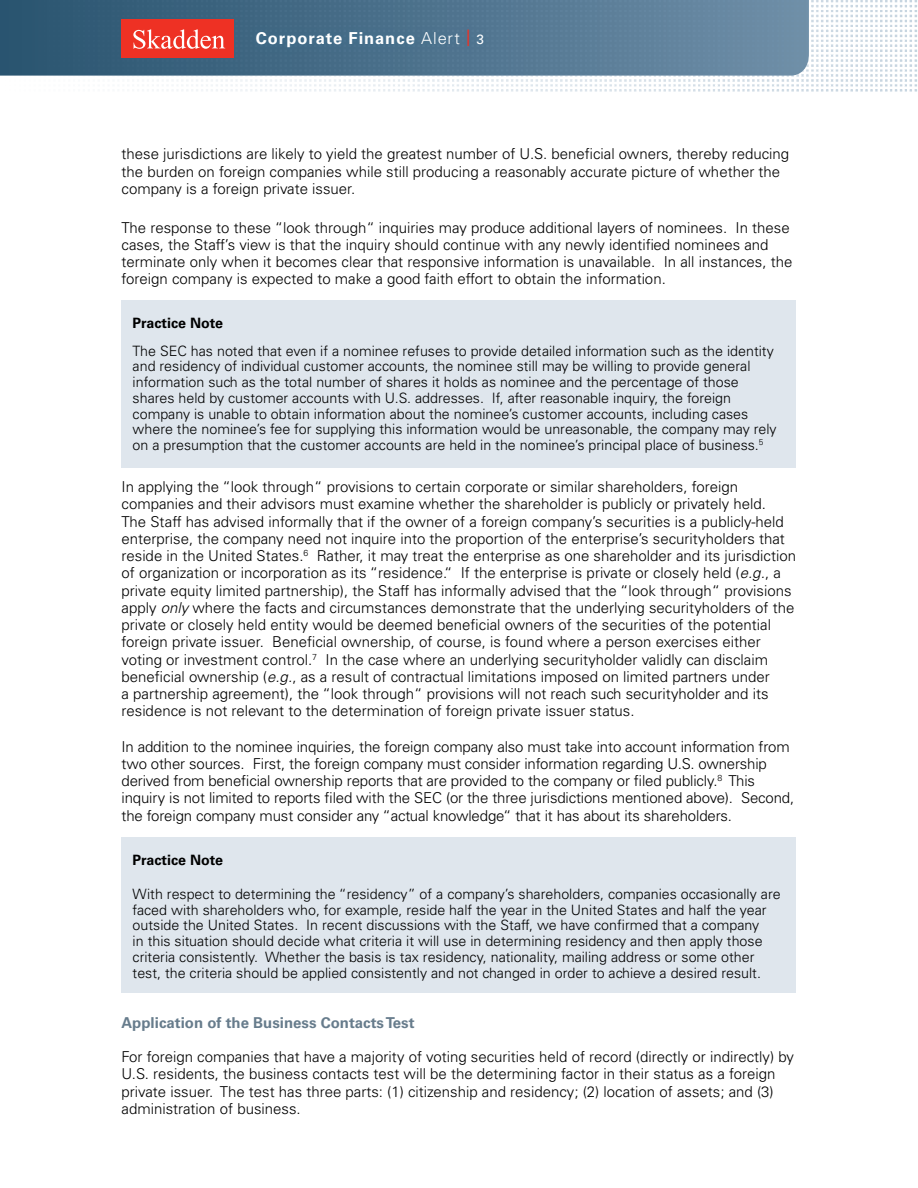
<style>
.page{position:relative;width:918px;height:1188px;background:#fff}
.page>*{position:absolute;margin:0;border:0;box-sizing:border-box;transform-origin:0 0}
.t1{font:700 16.5px "Univers LT Std";letter-spacing:.055em;color:#fff}
.t2{font:300 15px/17.2px "Univers LT Std";color:#000}
.t3{font:700 15px "Univers LT Std";color:#677c8c}
.t4{font:300 14.25px/15.8px "Univers LT Std";color:#000}
.t5{font:700 14.25px "Univers LT Std";color:#000}
.s1{font-weight:300}
.s2{font-weight:400;color:#ee3124}
.s3{font-weight:400;font-size:13.5px}
.s4{font-style:italic}
</style>
<div class="page">
<img style="left:0;top:0;width:917px;height:92px">
<div style="left:250px;top:24px;width:242px;height:31px;background:#466e8a"></div>
<div style="left:122px;top:20px;width:112px;height:38px;background:#ee3124"></div>
<svg style="left:133px;top:29px;width:92px;height:20px"></svg>
<div style="left:122px;top:300px;width:674px;height:168px;background:#dfe6ed"></div>
<div style="left:122px;top:837px;width:674px;height:156px;background:#dfe6ed"></div>
<p class="t1" style="left:256px;top:28px;width:230px">Corporate Finance <span class="s1">Alert</span> <span class="s2">|</span> <span class="s3">3</span></p>
<p class="t2" style="left:122px;top:145px;width:669px">these jurisdictions are likely to yield the greatest number of U.S. beneficial owners, thereby reducing the burden on foreign companies while still producing a reasonably accurate picture of whether the company is a foreign private issuer.</p>
<p class="t2" style="left:122px;top:219px;width:672px">The response to these “look through“ inquiries may produce additional layers of nominees. In these cases, the Staff’s view is that the inquiry should continue with any newly identified nominees and terminate only when it becomes clear that responsive information is unavailable. In all instances, the foreign company is expected to make a good faith effort to obtain the information.</p>
<p class="t5" style="left:133px;top:315px;width:92px">Practice Note</p>
<p class="t4" style="left:133px;top:343px;width:646px">The SEC has noted that even if a nominee refuses to provide detailed information such as the identity and residency of individual customer accounts, the nominee still may be willing to provide general information such as the total number of shares it holds as nominee and the percentage of those shares held by customer accounts with U.S. addresses. If, after reasonable inquiry, the foreign company is unable to obtain information about the nominee’s customer accounts, including cases where the nominee’s fee for supplying this information would be unreasonable, the company may rely on a presumption that the customer accounts are held in the nominee’s principal place of business.<sup>5</sup></p>
<p class="t2" style="left:122px;top:478px;width:676px">In applying the “look through“ provisions to certain corporate or similar shareholders, foreign companies and their advisors must examine whether the shareholder is publicly or privately held.<br>The Staff has advised informally that if the owner of a foreign company’s securities is a publicly-held enterprise, the company need not inquire into the proportion of the enterprise’s securityholders that reside in the United States.<sup>6</sup> Rather, it may treat the enterprise as one shareholder and its jurisdiction of organization or incorporation as its “residence.“ If the enterprise is private or closely held (<span class="s4">e.g.</span>, a private equity limited partnership), the Staff has informally advised that the “look through“ provisions apply <span class="s4">only</span> where the facts and circumstances demonstrate that the underlying securityholders of the private or closely held entity would be deemed beneficial owners of the securities of the potential foreign private issuer. Beneficial ownership, of course, is found where a person exercises either voting or investment control.<sup>7</sup> In the case where an underlying securityholder validly can disclaim beneficial ownership (<span class="s4">e.g.</span>, as a result of contractual limitations imposed on limited partners under<br>a partnership agreement), the “look through“ provisions will not reach such securityholder and its residence is not relevant to the determination of foreign private issuer status.</p>
<p class="t2" style="left:122px;top:738px;width:674px">In addition to the nominee inquiries, the foreign company also must take into account information from two other sources. First, the foreign company must consider information regarding U.S. ownership derived from beneficial ownership reports that are provided to the company or filed publicly.<sup>8</sup> This inquiry is not limited to reports filed with the SEC (or the three jurisdictions mentioned above). Second, the foreign company must consider any “actual knowledge“ that it has about its shareholders.</p>
<p class="t5" style="left:133px;top:852px;width:92px">Practice Note</p>
<p class="t4" style="left:133px;top:886px;width:650px">With respect to determining the “residency” of a company’s shareholders, companies occasionally are faced with shareholders who, for example, reside half the year in the United States and half the year outside the United States. In recent discussions with the Staff, we have confirmed that a company<br>in this situation should decide what criteria it will use in determining residency and then apply those criteria consistently. Whether the basis is tax residency, nationality, mailing address or some other test, the criteria should be applied consistently and not changed in order to achieve a desired result.</p>
<p class="t3" style="left:122px;top:1014px;width:295px">Application of the Business Contacts Test</p>
<p class="t2" style="left:122px;top:1048px;width:674px">For foreign companies that have a majority of voting securities held of record (directly or indirectly) by U.S. residents, the business contacts test will be the determining factor in their status as a foreign private issuer. The test has three parts: (1) citizenship and residency; (2) location of assets; and (3) administration of business.</p>
</div>
